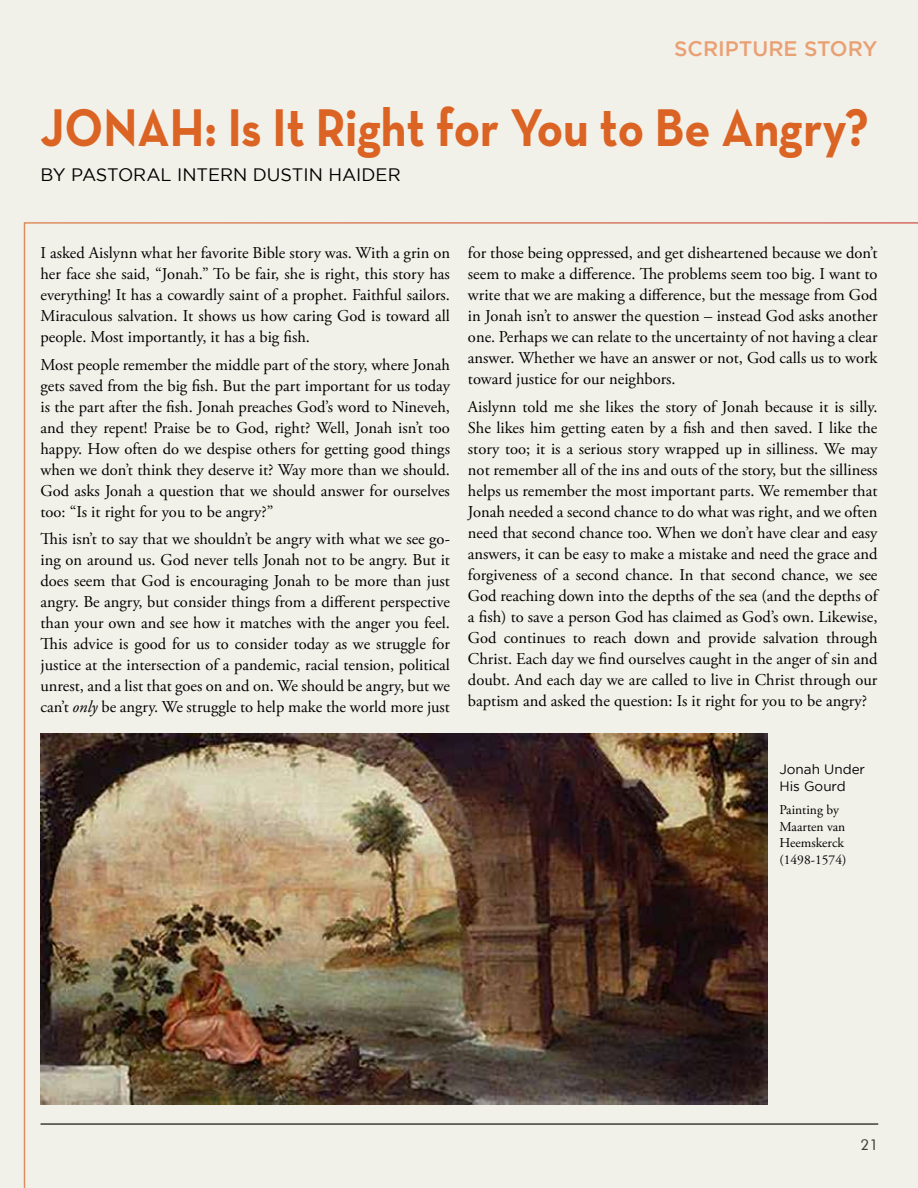
<style>
.page{position:relative;width:918px;height:1188px;background:#f2f1e9}
.page>*{position:absolute;margin:0;border:0;box-sizing:border-box;transform-origin:0 0}
.t1{font:700 54px "Neutra Text";color:#db6323;scale:.9 1}
.t2{font:500 21px "Gotham";color:#e9a073}
.t3{font:18px "Gotham";color:#000}
.t4{font:16.5px/21px "Adobe Garamond Pro";color:#000;text-align:justify}
.t5{font:15px "Futura BT";color:#000}
.t6{font:13.5px/16.5px "Adobe Garamond Pro";color:#000}
.t7{font:13.5px/16.5px "Gotham";color:#000}
.s1{font-style:italic}
</style>
<div class="page">
<img style="left:40px;top:733px;width:727px;height:372px">
<p class="t2" style="left:674px;top:37px;width:205px">SCRIPTURE STORY</p>
<h1 class="t1" style="left:40px;top:94px;width:922px">JONAH: Is It Right for You to Be Angry?</h1>
<p class="t3" style="left:40px;top:165px;width:362px">BY PASTORAL INTERN DUSTIN HAIDER</p>
<p class="t4" style="left:40px;top:243px;width:411px">I asked Aislynn what her favorite Bible story was. With a grin on her face she said, “Jonah.” To be fair, she is right, this story has everything! It has a cowardly saint of a prophet. Faithful sailors.<br>Miraculous salvation. It shows us how caring God is toward all people. Most importantly, it has a big fish.</p>
<p class="t4" style="left:40px;top:354px;width:411px">Most people remember the middle part of the story, where Jonah gets saved from the big fish. But the part important for us today is the part after the fish. Jonah preaches God’s word to Nineveh, and they repent! Praise be to God, right? Well, Jonah isn’t too happy. How often do we despise others for getting good things when we don’t think they deserve it? Way more than we should.<br>God asks Jonah a question that we should answer for ourselves too: “Is it right for you to be angry?”</p>
<p class="t4" style="left:40px;top:529px;width:411px">This isn’t to say that we shouldn’t be angry with what we see go&shy;ing on around us. God never tells Jonah not to be angry. But it does seem that God is encouraging Jonah to be more than just angry. Be angry, but consider things from a different perspective than your own and see how it matches with the anger you feel.<br>This advice is good for us to consider today as we struggle for justice at the intersection of a pandemic, racial tension, political unrest, and a list that goes on and on. We should be angry, but we can’t <span class="s1">only</span> be angry. We struggle to help make the world more just</p>
<p class="t4" style="left:468px;top:243px;width:411px">for those being oppressed, and get disheartened because we don’t seem to make a difference. The problems seem too big. I want to write that we are making a difference, but the message from God in Jonah isn’t to answer the question – instead God asks another one. Perhaps we can relate to the uncertainty of not having a clear answer. Whether we have an answer or not, God calls us to work toward justice for our neighbors.</p>
<p class="t4" style="left:468px;top:397px;width:411px">Aislynn told me she likes the story of Jonah because it is silly.<br>She likes him getting eaten by a fish and then saved. I like the story too; it is a serious story wrapped up in silliness. We may not remember all of the ins and outs of the story, but the silliness helps us remember the most important parts. We remember that Jonah needed a second chance to do what was right, and we often need that second chance too. When we don’t have clear and easy answers, it can be easy to make a mistake and need the grace and forgiveness of a second chance. In that second chance, we see God reaching down into the depths of the sea (and the depths of a fish) to save a person God has claimed as God’s own. Likewise, God continues to reach down and provide salvation through Christ. Each day we find ourselves caught in the anger of sin and doubt. And each day we are called to live in Christ through our baptism and asked the question: Is it right for you to be angry?</p>
<p class="t7" style="left:779px;top:761px;width:87px">Jonah Under<br>His Gourd</p>
<p class="t6" style="left:779px;top:802px;width:68px">Painting by<br>Maarten van<br>Heemskerck (1498-1574)</p>
<p class="t5" style="left:861px;top:1135px;width:19px">21</p>
</div>
